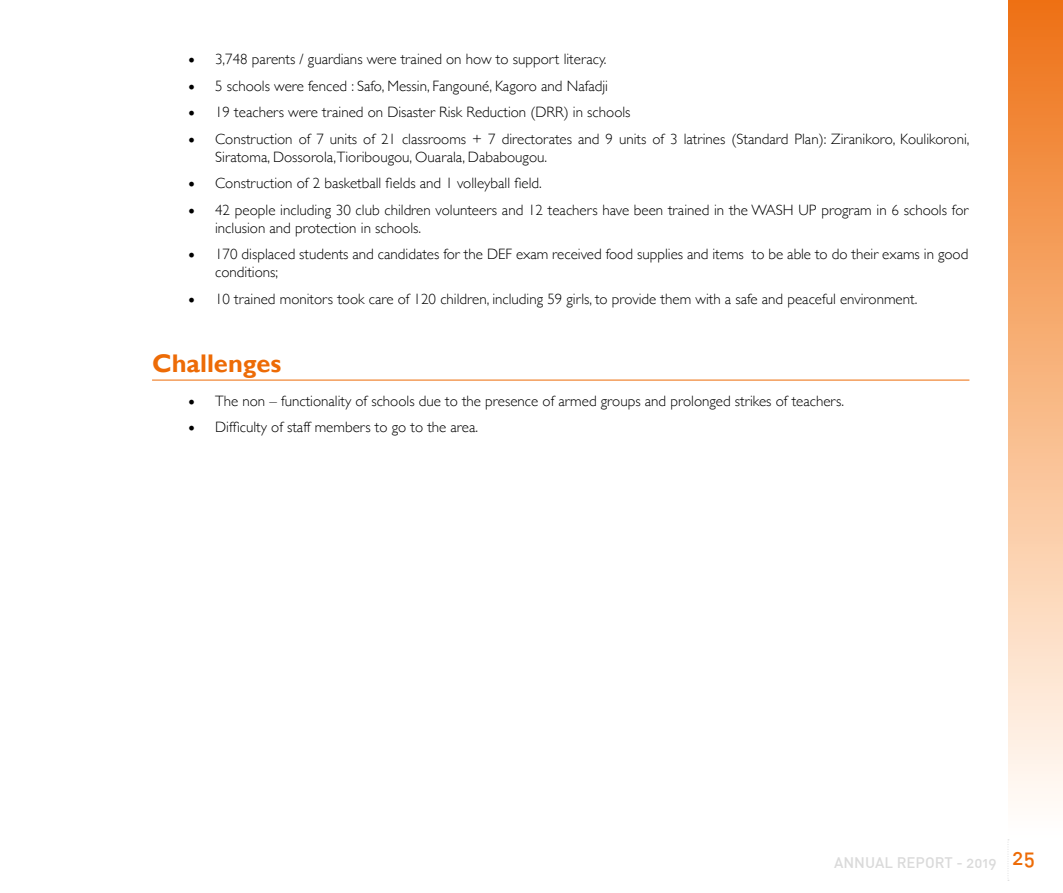
<style>
.page{position:relative;width:1063px;height:893px;background:#fff}
.page>*{position:absolute;margin:0;border:0;box-sizing:border-box;transform-origin:0 0}
.t1{font:700 25.5px "Gill Sans";color:#ed6b06}
.t2{font:300 15px/18px "Gill Sans";color:#000}
.t3{font:15px "DIN Medium Alternate";color:#dadada}
.s1{font-family:"Minion Pro";font-weight:400;font-size:18px}
</style>
<div class="page">
<div style="left:1009px;top:0;width:54px;height:841px;background:linear-gradient(to bottom,#ef7315,#fff)"></div>
<svg style="left:1008px;top:839px;width:1px;height:42px"></svg>
<hr style="left:152px;top:380px;width:817px;height:1px;background:#ed6b06">
<p class="t2" style="left:188px;top:50px;width:420px"><span class="s1">•</span> 3,748 parents / guardians were trained on how to support literacy.</p>
<p class="t2" style="left:188px;top:76px;width:421px"><span class="s1">•</span> 5 schools were fenced : Safo, Messin, Fangouné, Kagoro and Nafadji</p>
<p class="t2" style="left:188px;top:103px;width:444px"><span class="s1">•</span> 19 teachers were trained on Disaster Risk Reduction (DRR) in schools</p>
<p class="t2" style="left:215px;top:129px;width:756px;text-indent:-27px"><span class="s1">•</span> Construction of 7 units of 21 classrooms + 7 directorates and 9 units of 3 latrines (Standard Plan): Ziranikoro, Koulikoroni,<br>Siratoma, Dossorola,Tioribougou, Ouarala, Dababougou.</p>
<p class="t2" style="left:188px;top:174px;width:355px"><span class="s1">•</span> Construction of 2 basketball fields and 1 volleyball field.</p>
<p class="t2" style="left:215px;top:200px;width:755px;text-indent:-27px"><span class="s1">•</span> 42 people including 30 club children volunteers and 12 teachers have been trained in the WASH UP program in 6 schools for inclusion and protection in schools.</p>
<p class="t2" style="left:215px;top:245px;width:755px;text-indent:-27px"><span class="s1">•</span> 170 displaced students and candidates for the DEF exam received food supplies and items to be able to do their exams in good conditions;</p>
<p class="t2" style="left:188px;top:289px;width:731px"><span class="s1">•</span> 10 trained monitors took care of 120 children, including 59 girls, to provide them with a safe and peaceful environment.</p>
<h1 class="t1" style="left:152px;top:348px;width:131px">Challenges</h1>
<p class="t2" style="left:188px;top:391px;width:658px"><span class="s1">•</span> The non – functionality of schools due to the presence of armed groups and prolonged strikes of teachers.</p>
<p class="t2" style="left:188px;top:417px;width:292px"><span class="s1">•</span> Difficulty of staff members to go to the area.</p>
<p class="t3" style="left:834px;top:852px;width:202px">ANNUAL REPORT - 2019 <sup>25</sup></p>
</div>
